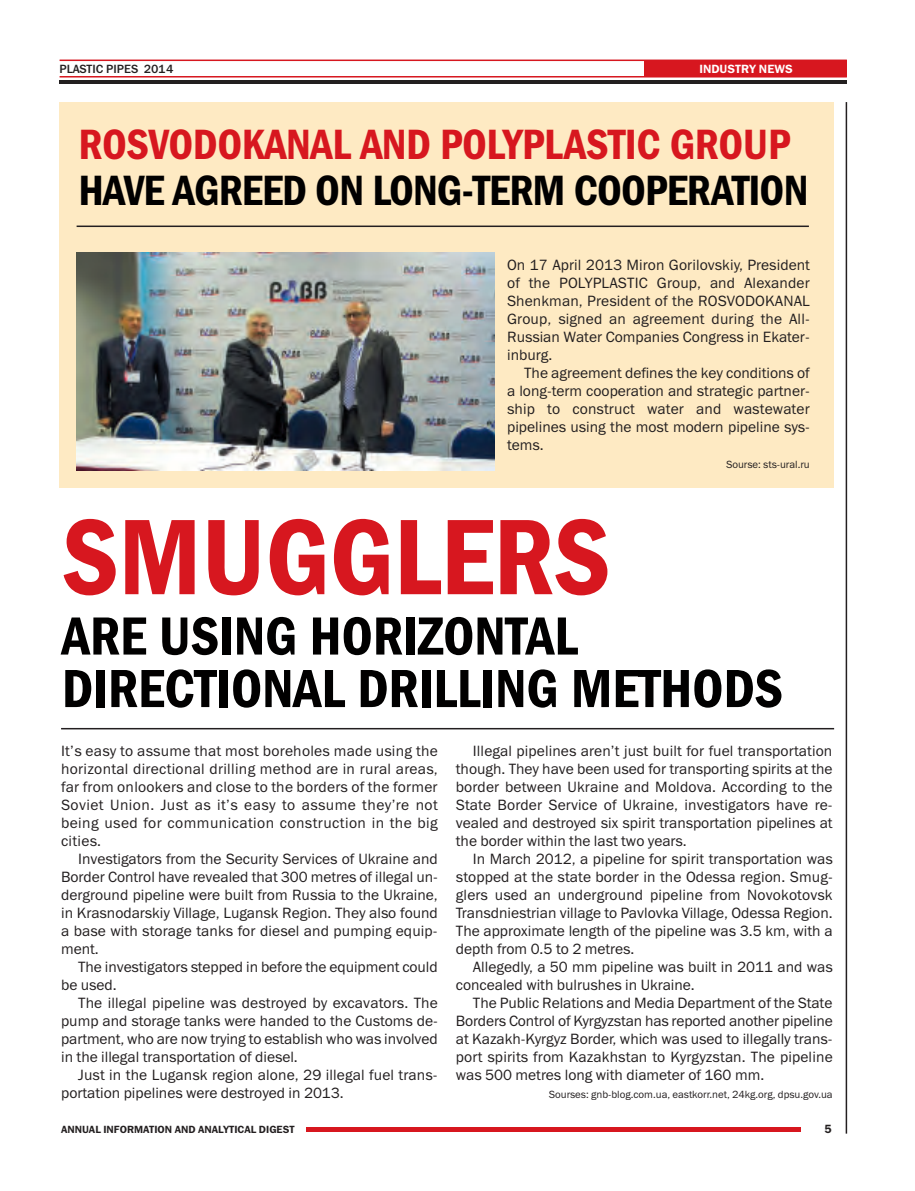
<style>
.page{position:relative;width:915px;height:1191px;background:#fff}
.page>*{position:absolute;margin:0;border:0;box-sizing:border-box;transform-origin:0 0}
.t1{font:108px "Franklin Gothic Demi Cond C";letter-spacing:-.005em;color:#d7171f}
.t2{font:54px/52.5px "Franklin Gothic Demi Cond C";letter-spacing:-.005em;color:#010000}
.t3{font:42.6px "Franklin Gothic Demi Cond C";letter-spacing:-.02em;color:#010000}
.t4{font:42.6px "Franklin Gothic Demi Cond C";letter-spacing:-.01em;color:#d7171f}
.t5{font:15px/18px "Franklin Gothic Book C";color:#231f20;text-align:justify}
.t6{font:12px "Franklin Gothic Medium C";color:#231f20}
.t7{font:12px "Franklin Gothic Demi C";color:#fff}
.t8{font:12px "Franklin Gothic Demi C";color:#231f20}
.t9{font:10.5px "Franklin Gothic Book C";color:#231f20}
.t10{font:10.5px "Franklin Gothic Demi C";color:#231f20}
</style>
<div class="page">
<div style="left:644px;top:60px;width:202px;height:16px;background:#d7171f"></div>
<hr style="left:60px;top:80px;width:786px;height:3px;background:#231f20">
<hr style="left:60px;top:60px;width:786px;height:1px;background:#d7171f">
<hr style="left:60px;top:76px;width:786px;height:1px;background:#d7171f">
<hr style="left:306px;top:1127px;width:494px;height:4px;background:#d7171f">
<hr style="left:845px;top:102px;width:1px;height:1031px;background:#231f20">
<div style="left:60px;top:102px;width:773px;height:386px;background:#feeac3"></div>
<hr style="left:77px;top:225px;width:731px;height:2px;background:#231f20">
<img style="left:77px;top:253px;width:417px;height:217px">
<hr style="left:61px;top:728px;width:772px;height:1px;background:#231f20">
<p class="t6" style="left:60px;top:62px;width:115px">PLASTIC PIPES 2014</p>
<p class="t7" style="left:699px;top:62px;width:95px">INDUSTRY NEWS</p>
<h3 class="t4" style="left:79px;top:119px;width:713px">ROSVODOKANAL AND POLYPLASTIC GROUP</h3>
<h3 class="t3" style="left:79px;top:165px;width:731px">HAVE AGREED ON LONG-TERM COOPERATION</h3>
<p class="t5" style="left:507px;top:256px;width:304px">On 17 April 2013 Miron Gorilovskiy, President of the POLYPLASTIC Group, and Alexander Shenkman, President of the ROSVODOKANAL Group, signed an agreement during the All-Russian Water Companies Congress in Ekater&shy;inburg.</p>
<p class="t5" style="left:507px;top:364px;width:304px;text-indent:17px">The agreement defines the key conditions of a long-term cooperation and strategic partner&shy;ship to construct water and wastewater pipelines using the most modern pipeline sys&shy;tems.</p>
<p class="t9" style="left:725px;top:458px;width:85px">Sourse: sts-ural.ru</p>
<h1 class="t1" style="left:62px;top:494px;width:550px">SMUGGLERS</h1>
<h2 class="t2" style="left:62px;top:609px;width:722px">ARE USING HORIZONTAL<br>DIRECTIONAL DRILLING METHODS</h2>
<p class="t5" style="left:61px;top:742px;width:378px">It’s easy to assume that most boreholes made using the horizontal directional drilling method are in rural areas, far from onlookers and close to the borders of the former Soviet Union. Just as it’s easy to assume they’re not being used for communication construction in the big cities.</p>
<p class="t5" style="left:61px;top:850px;width:378px;text-indent:17px">Investigators from the Security Services of Ukraine and Border Control have revealed that 300 metres of illegal un&shy;derground pipeline were built from Russia to the Ukraine, in Krasnodarskiy Village, Lugansk Region. They also found a base with storage tanks for diesel and pumping equip&shy;ment.</p>
<p class="t5" style="left:61px;top:958px;width:378px;text-indent:17px">The investigators stepped in before the equipment could be used.</p>
<p class="t5" style="left:61px;top:994px;width:378px;text-indent:17px">The illegal pipeline was destroyed by excavators. The pump and storage tanks were handed to the Customs de&shy;partment, who are now trying to establish who was involved in the illegal transportation of diesel.</p>
<p class="t5" style="left:61px;top:1066px;width:378px;text-indent:17px">Just in the Lugansk region alone, 29 illegal fuel trans&shy;portation pipelines were destroyed in 2013.</p>
<p class="t5" style="left:455px;top:742px;width:378px;text-indent:17px">Illegal pipelines aren’t just built for fuel transportation though. They have been used for transporting spirits at the border between Ukraine and Moldova. According to the State Border Service of Ukraine, investigators have re&shy;vealed and destroyed six spirit transportation pipelines at the border within the last two years.</p>
<p class="t5" style="left:455px;top:850px;width:378px;text-indent:17px">In March 2012, a pipeline for spirit transportation was stopped at the state border in the Odessa region. Smug&shy;glers used an underground pipeline from Novokotovsk Transdniestrian village to Pavlovka Village, Odessa Region.<br>The approximate length of the pipeline was 3.5 km, with a depth from 0.5 to 2 metres.</p>
<p class="t5" style="left:455px;top:958px;width:378px;text-indent:17px">Allegedly, a 50 mm pipeline was built in 2011 and was concealed with bulrushes in Ukraine.</p>
<p class="t5" style="left:455px;top:994px;width:378px;text-indent:17px">The Public Relations and Media Department of the State Borders Control of Kyrgyzstan has reported another pipeline at Kazakh-Kyrgyz Border, which was used to illegally trans&shy;port spirits from Kazakhstan to Kyrgyzstan. The pipeline was 500 metres long with diameter of 160 mm.</p>
<p class="t9" style="left:548px;top:1088px;width:285px">Sourses: gnb-blog.com.ua, eastkorr.net, 24kg.org, dpsu.gov.ua</p>
<p class="t10" style="left:61px;top:1122px;width:235px">ANNUAL INFORMATION AND ANALYTICAL DIGEST</p>
<p class="t8" style="left:824px;top:1122px;width:9px">5</p>
</div>
